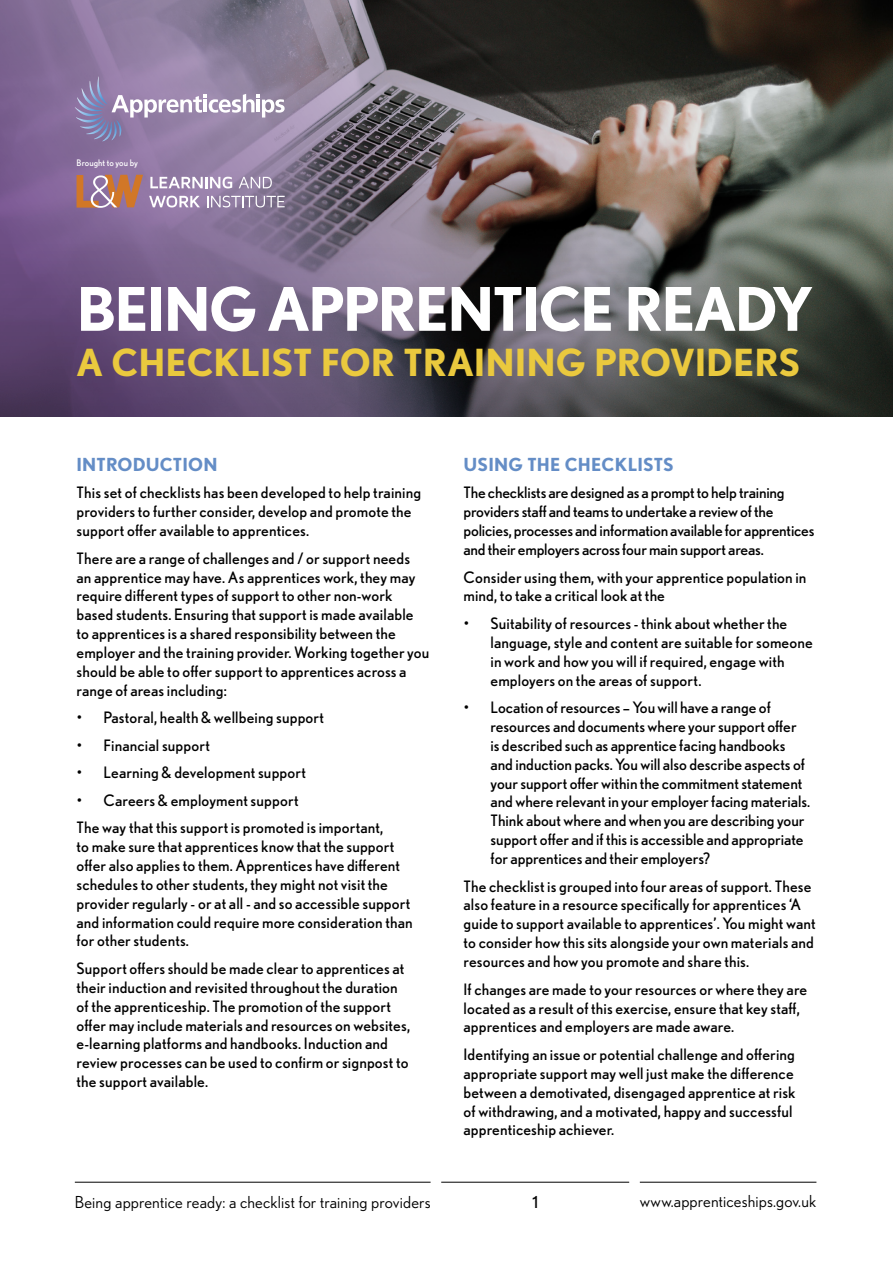
<style>
.page{position:relative;width:893px;height:1263px;background:#fff}
.page>*{position:absolute;margin:0;border:0;box-sizing:border-box;transform-origin:0 0}
.t1{font:700 60px "Nobel";letter-spacing:-.03em;color:#fff}
.t2{font:700 37.35px "Nobel";color:#eac93e}
.t3{font:700 18px "Nobel";letter-spacing:.01em;color:#648dc6}
.t4{font:16.5px "Nobel";letter-spacing:.01em;color:#000}
.t5{font:16.5px "Nobel";color:#000}
.t6{font:15.75px/18.9px "Nobel";letter-spacing:.01em;color:#000}
.t7{font:15.75px/18.9px "Nobel";letter-spacing:-.01em;color:#000}
.t8{font:9px "Nobel";letter-spacing:.01em;color:#fff}
</style>
<div class="page">
<hr style="left:75px;top:1182px;width:356px;height:1px;background:#000">
<hr style="left:441px;top:1182px;width:188px;height:1px;background:#000">
<hr style="left:640px;top:1182px;width:176px;height:1px;background:#000">
<img style="left:0;top:0;width:893px;height:417px">
<svg style="left:75px;top:77px;width:210px;height:64px;background:#9e8fb1"></svg>
<svg style="left:150px;top:177px;width:82px;height:11px"></svg>
<svg style="left:239px;top:177px;width:33px;height:11px"></svg>
<svg style="left:149px;top:196px;width:51px;height:11px"></svg>
<svg style="left:207px;top:196px;width:78px;height:11px"></svg>
<svg style="left:77px;top:175px;width:66px;height:33px;background:#b68172"></svg>
<p class="t8" style="left:77px;top:158px;width:63px">Brought to you by</p>
<h1 class="t1" style="left:77px;top:273px;width:738px">BEING APPRENTICE READY</h1>
<h2 class="t2" style="left:77px;top:340px;width:726px">A CHECKLIST FOR TRAINING PROVIDERS</h2>
<p class="t3" style="left:77px;top:454px;width:142px">INTRODUCTION</p>
<p class="t6" style="left:77px;top:483px;width:346px">This set of checklists has been developed to help training providers to further consider, develop and promote the support offer available to apprentices.</p>
<p class="t6" style="left:77px;top:548px;width:354px">There are a range of challenges and / or support needs<br>an apprentice may have. As apprentices work, they may require different types of support to other non-work based students. Ensuring that support is made available to apprentices is a shared responsibility between the employer and the training provider. Working together you should be able to offer support to apprentices across a range of areas including:</p>
<p class="t6" style="left:77px;top:708px;width:249px">• Pastoral, health &amp; wellbeing support</p>
<p class="t6" style="left:77px;top:735px;width:135px">• Financial support</p>
<p class="t6" style="left:77px;top:763px;width:231px">• Learning &amp; development support</p>
<p class="t6" style="left:77px;top:786px;width:308px;line-height:27.5px">• Careers &amp; employment support<br>The way that this support is promoted is important,</p>
<p class="t6" style="left:77px;top:836px;width:338px">to make sure that apprentices know that the support offer also applies to them. Apprentices have different schedules to other students, they might not visit the provider regularly - or at all - and so accessible support and information could require more consideration than for other students.</p>
<p class="t6" style="left:77px;top:958px;width:335px">Support offers should be made clear to apprentices at their induction and revisited throughout the duration of the apprenticeship. The promotion of the support offer may include materials and resources on websites, e-learning platforms and handbooks. Induction and review processes can be used to confirm or signpost to the support available.</p>
<p class="t3" style="left:463px;top:454px;width:212px">USING THE CHECKLISTS</p>
<p class="t7" style="left:463px;top:483px;width:353px">The checklists are designed as a prompt to help training providers staff and teams to undertake a review of the policies, processes and information available for apprentices and their employers across four main support areas.</p>
<p class="t6" style="left:463px;top:567px;width:344px">Consider using them, with your apprentice population in mind, to take a critical look at the</p>
<p class="t6" style="left:490px;top:613px;width:324px;text-indent:-27px">• Suitability of resources - think about whether the language, style and content are suitable for someone in work and how you will if required, engage with employers on the areas of support.</p>
<p class="t6" style="left:490px;top:698px;width:321px;text-indent:-27px">• Location of resources – You will have a range of resources and documents where your support offer<br>is described such as apprentice facing handbooks and induction packs. You will also describe aspects of your support offer within the commitment statement and where relevant in your employer facing materials.<br>Think about where and when you are describing your support offer and if this is accessible and appropriate for apprentices and their employers?</p>
<p class="t6" style="left:463px;top:876px;width:354px">The checklist is grouped into four areas of support. These also feature in a resource specifically for apprentices ‘A guide to support available to apprentices’. You might want to consider how this sits alongside your own materials and resources and how you promote and share this.</p>
<p class="t6" style="left:463px;top:979px;width:345px">If changes are made to your resources or where they are located as a result of this exercise, ensure that key staff, apprentices and employers are made aware.</p>
<p class="t6" style="left:463px;top:1044px;width:334px">Identifying an issue or potential challenge and offering appropriate support may well just make the difference between a demotivated, disengaged apprentice at risk of withdrawing, and a motivated, happy and successful apprenticeship achiever.</p>
<p class="t4" style="left:75px;top:1193px;width:357px">Being apprentice ready: a checklist for training providers</p>
<p class="t5" style="left:532px;top:1193px;width:7px">1</p>
<p class="t4" style="left:640px;top:1192px;width:178px">www.apprenticeships.gov.uk</p>
</div>
